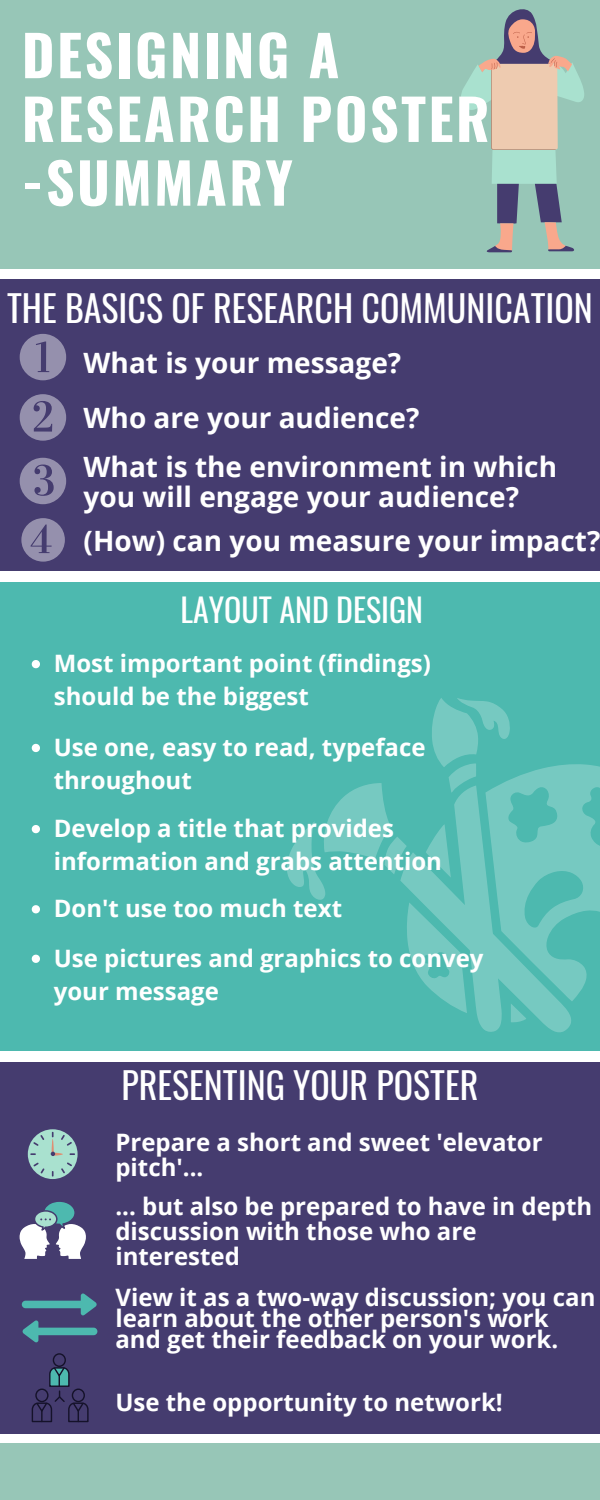
<style>
.page{position:relative;width:600px;height:1500px;background:#fff}
.page>*{position:absolute;margin:0;border:0;box-sizing:border-box;transform-origin:0 0}
.t1{font:700 56px/63.8px "Oswald";letter-spacing:.045em;color:#fff}
.t2{font:36px "Oswald";color:#fff}
.t3{font:32px "Oswald";color:#fff}
.t4{font:700 28px/29.2px "Open Sans";color:#fff}
.t5{font:700 24px/33px "Open Sans";color:#fff}
</style>
<div class="page">
<div style="left:0;top:0;width:600px;height:269px;background:#97c6b7"></div>
<div style="left:0;top:279px;width:600px;height:292px;background:#453c6f"></div>
<div style="left:0;top:582px;width:600px;height:469px;background:#4db9af"></div>
<div style="left:0;top:1063px;width:600px;height:371px;background:#453c6f"></div>
<svg style="left:461px;top:9px;width:123px;height:243px"></svg>
<div style="left:0;top:1443px;width:600px;height:57px;background:#97c6b7"></div>
<svg style="left:20px;top:334px;width:46px;height:46px"></svg>
<svg style="left:20px;top:394px;width:46px;height:47px"></svg>
<svg style="left:20px;top:458px;width:46px;height:46px"></svg>
<svg style="left:21px;top:518px;width:44px;height:44px"></svg>
<svg style="left:479px;top:1023px;width:92px;height:9px"></svg>
<svg style="left:287px;top:698px;width:313px;height:325px"></svg>
<div style="left:28px;top:1129px;width:50px;height:50px;background:#a9e1cf;border-radius:50%"></div>
<svg style="left:52px;top:1171px;width:2px;height:6px"></svg>
<svg style="left:30px;top:1153px;width:6px;height:2px"></svg>
<svg style="left:33px;top:1135px;width:11px;height:11px"></svg>
<svg style="left:61px;top:1162px;width:11px;height:11px"></svg>
<svg style="left:33px;top:1163px;width:11px;height:11px"></svg>
<svg style="left:51px;top:1132px;width:24px;height:24px"></svg>
<svg style="left:19px;top:1201px;width:67px;height:58px"></svg>
<div style="left:53px;top:1353px;width:13px;height:14px;border:1px solid #15122a;border-radius:50%"></div>
<svg style="left:32px;top:1366px;width:57px;height:56px"></svg>
<svg style="left:32px;top:660px;width:8px;height:8px"></svg>
<svg style="left:32px;top:825px;width:8px;height:8px"></svg>
<svg style="left:32px;top:744px;width:8px;height:8px"></svg>
<svg style="left:32px;top:955px;width:8px;height:8px"></svg>
<svg style="left:32px;top:905px;width:8px;height:8px"></svg>
<svg style="left:22px;top:1294px;width:75px;height:48px"></svg>
<h1 class="t1" style="left:22px;top:21px;width:469px">DESIGNING A<br>RESEARCH POSTER -SUMMARY</h1>
<h2 class="t2" style="left:7px;top:280px;width:587px">THE BASICS OF RESEARCH COMMUNICATION</h2>
<p class="t4" style="left:84px;top:348px;width:319px">What is your message?</p>
<p class="t4" style="left:84px;top:403px;width:337px">Who are your audience?</p>
<p class="t4" style="left:84px;top:452px;width:475px">What is the environment in which you will engage your audience?</p>
<p class="t4" style="left:84px;top:525px;width:518px">(How) can you measure your impact?</p>
<h3 class="t3" style="left:180px;top:584px;width:244px">LAYOUT AND DESIGN</h3>
<p class="t5" style="left:54px;top:646px;width:379px">Most important point (findings) should be the biggest</p>
<p class="t5" style="left:54px;top:730px;width:373px">Use one, easy to read, typeface throughout</p>
<p class="t5" style="left:54px;top:811px;width:390px">Develop a title that provides information and grabs attention</p>
<p class="t5" style="left:54px;top:891px;width:290px">Don't use too much text</p>
<p class="t5" style="left:54px;top:941px;width:431px">Use pictures and graphics to convey your message</p>
<h2 class="t2" style="left:122px;top:1057px;width:358px">PRESENTING YOUR POSTER</h2>
<p class="t5" style="left:115px;top:1129px;width:429px;line-height:24.8px">Prepare a short and sweet 'elevator pitch'...</p>
<p class="t5" style="left:115px;top:1193px;width:478px;line-height:24.8px">... but also be prepared to have in depth discussion with those who are interested</p>
<p class="t5" style="left:115px;top:1286px;width:482px;line-height:21px">View it as a two-way discussion; you can learn about the other person's work and get their feedback on your work.</p>
<p class="t5" style="left:115px;top:1385px;width:389px">Use the opportunity to network!</p>
</div>
